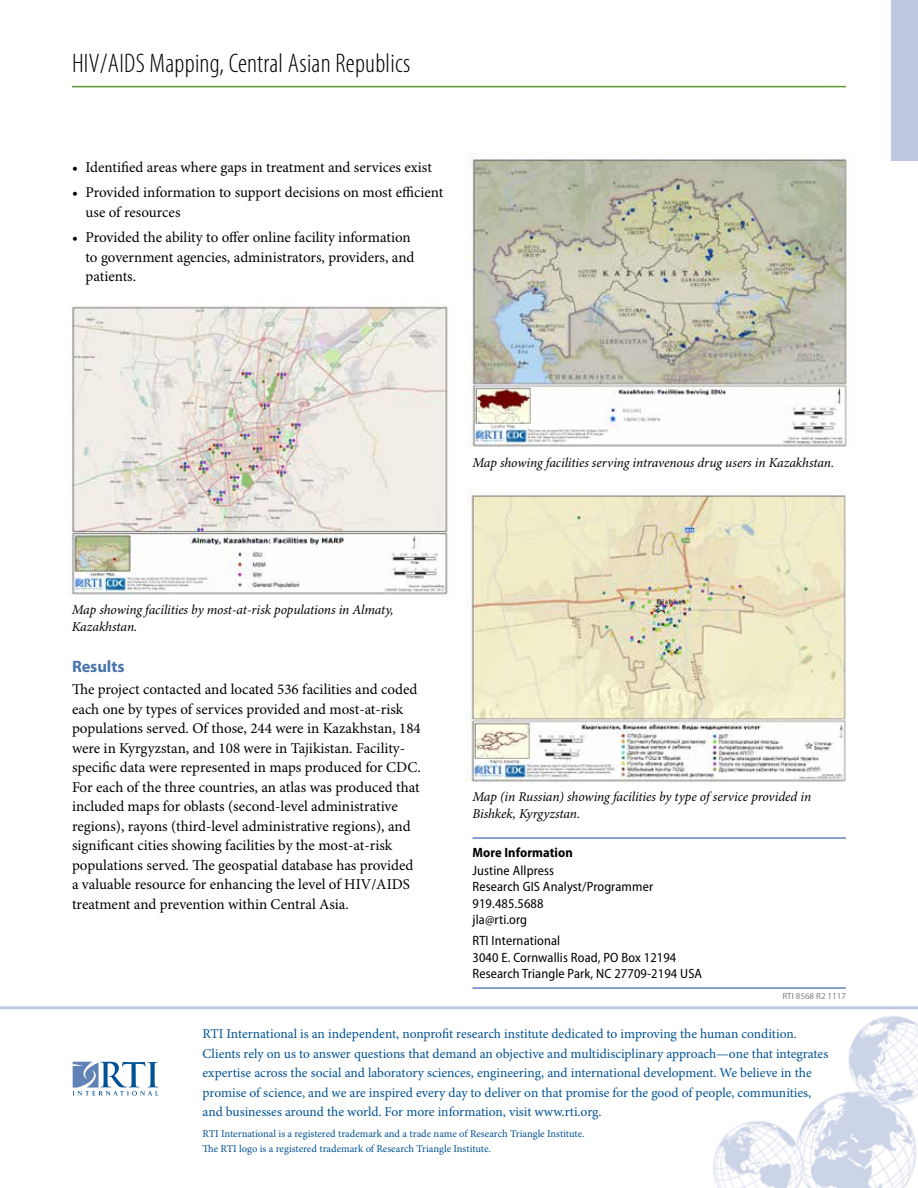
<style>
.page{position:relative;width:918px;height:1188px;background:#fff}
.page>*{position:absolute;margin:0;border:0;box-sizing:border-box;transform-origin:0 0}
.t1{font:300 condensed 27px "Myriad Pro";letter-spacing:.01em;color:#000}
.t2{font:700 16.5px "Myriad Pro";letter-spacing:-.005em;color:#4974ad}
.t3{font:15px/19.5px "Minion Pro";color:#000}
.t4{font:13.5px/19.5px "Minion Pro";letter-spacing:-.005em;color:#005295}
.t5{font:italic 13.5px/16.5px "Minion Pro";letter-spacing:-.01em;color:#000}
.t6{font:semi-condensed 13.5px/16.5px "Myriad Pro";letter-spacing:.01em;color:#000}
.t7{font:700 semi-condensed 13.5px "Myriad Pro";letter-spacing:.005em;color:#000}
.t8{font:10.5px/15px "Minion Pro";letter-spacing:-.005em;color:#005295}
.t9{font:9px "Myriad Pro";color:#808285}
</style>
<div class="page">
<img style="left:713px;top:1016px;width:205px;height:172px">
<div style="left:891px;top:0;width:27px;height:160px;background:#bec9e1"></div>
<svg style="left:73px;top:1062px;width:86px;height:34px"></svg>
<hr style="left:0;top:1006px;width:918px;height:3px;background:#bec9e1">
<hr style="left:72px;top:86px;width:774px;height:1px;background:#5e9732">
<img style="left:69px;top:304px;width:379px;height:292px">
<hr style="left:472px;top:837px;width:374px;height:2px;background:#6082b6">
<hr style="left:472px;top:987px;width:374px;height:2px;background:#6082b6">
<img style="left:467px;top:153px;width:380px;height:294px">
<img style="left:465px;top:488px;width:381px;height:294px">
<h1 class="t1" style="left:72px;top:49px;width:340px">HIV/AIDS Mapping, Central Asian Republics</h1>
<p class="t3" style="left:72px;top:158px;width:361px">• Identified areas where gaps in treatment and services exist</p>
<p class="t3" style="left:86px;top:183px;width:359px;text-indent:-14px">• Provided information to support decisions on most efficient use of resources</p>
<p class="t3" style="left:86px;top:228px;width:330px;text-indent:-14px">• Provided the ability to offer online facility information to government agencies, administrators, providers, and patients.</p>
<p class="t5" style="left:472px;top:455px;width:363px">Map showing facilities serving intravenous drug users in Kazakhstan.</p>
<p class="t5" style="left:72px;top:602px;width:323px">Map showing facilities by most-at-risk populations in Almaty,<br>Kazakhstan.</p>
<p class="t2" style="left:72px;top:657px;width:54px">Results</p>
<p class="t3" style="left:72px;top:680px;width:350px">The project contacted and located 536 facilities and coded each one by types of services provided and most-at-risk populations served. Of those, 244 were in Kazakhstan, 184 were in Kyrgyzstan, and 108 were in Tajikistan. Facility&shy;specific data were represented in maps produced for CDC.<br>For each of the three countries, an atlas was produced that included maps for oblasts (second-level administrative regions), rayons (third-level administrative regions), and significant cities showing facilities by the most-at-risk populations served. The geospatial database has provided a valuable resource for enhancing the level of HIV/AIDS treatment and prevention within Central Asia.</p>
<p class="t5" style="left:472px;top:789px;width:340px">Map (in Russian) showing facilities by type of service provided in<br>Bishkek, Kyrgyzstan.</p>
<p class="t7" style="left:472px;top:845px;width:102px">More Information</p>
<p class="t6" style="left:472px;top:862px;width:182px">Justine Allpress<br>Research GIS Analyst/Programmer<br>919.485.5688<br>jla@rti.org</p>
<p class="t6" style="left:472px;top:933px;width:231px">RTI International<br>3040 E. Cornwallis Road, PO Box 12194<br>Research Triangle Park, NC 27709-2194 USA</p>
<p class="t9" style="left:782px;top:991px;width:65px">RTI 8568 R2 1117</p>
<p class="t4" style="left:203px;top:1025px;width:627px">RTI International is an independent, nonprofit research institute dedicated to improving the human condition.<br>Clients rely on us to answer questions that demand an objective and multidisciplinary approach—one that integrates expertise across the social and laboratory sciences, engineering, and international development. We believe in the promise of science, and we are inspired every day to deliver on that promise for the good of people, communities, and businesses around the world. For more information, visit www.rti.org.</p>
<p class="t8" style="left:203px;top:1127px;width:383px">RTI International is a registered trademark and a trade name of Research Triangle Institute.<br>The RTI logo is a registered trademark of Research Triangle Institute.</p>
</div>
